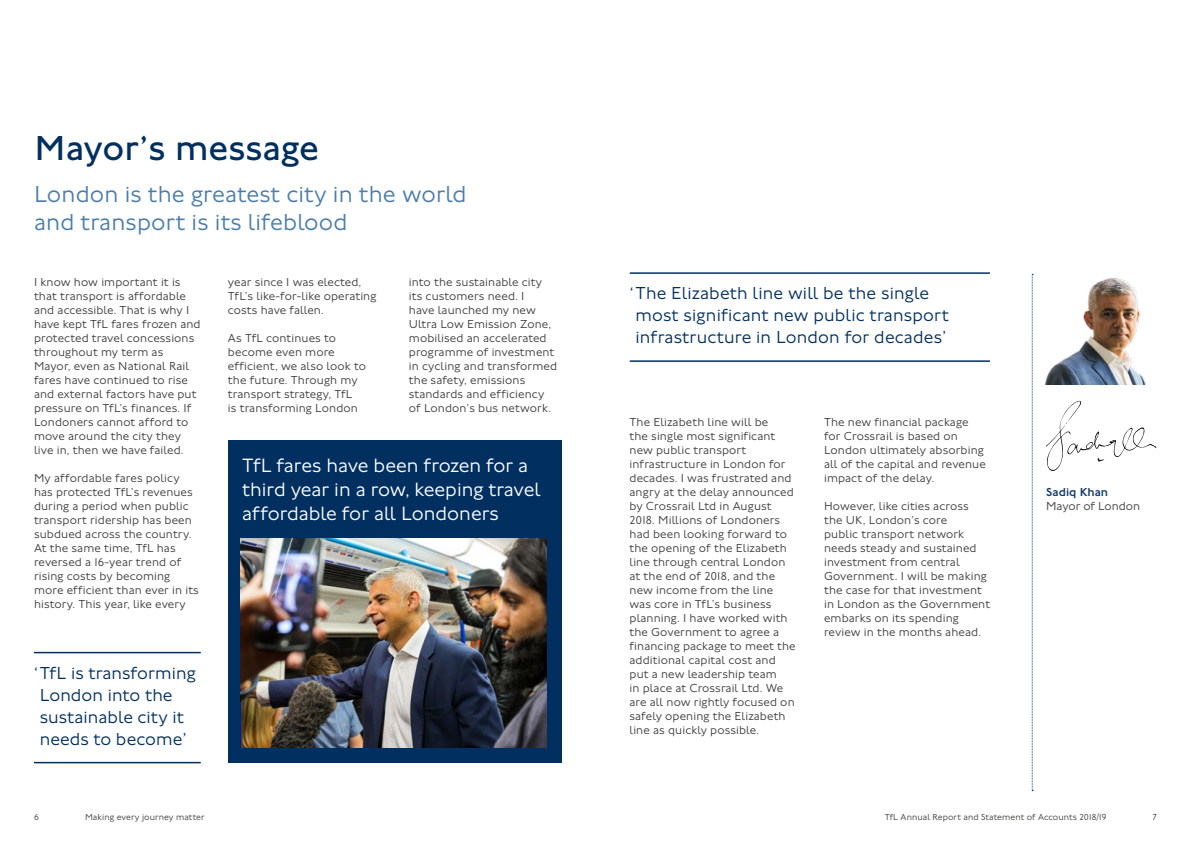
<style>
.page{position:relative;width:1191px;height:842px;background:#fff}
.page>*{position:absolute;margin:0;border:0;box-sizing:border-box;transform-origin:0 0}
.t1{font:36px "Johnston 100";letter-spacing:-.005em;color:#002f60}
.t2{font:300 24px/28px "Johnston 100";letter-spacing:.005em;color:#4a7dad}
.t3{font:300 20px/24px "Johnston 100";color:#fff}
.t4{font:300 18px/22px "Johnston 100";letter-spacing:.01em;color:#002f60}
.t5{font:300 12px/14px "Johnston 100";letter-spacing:.01em;color:#3c3c3b}
.t6{font:500 12px "Johnston 100";color:#123c6c}
.t7{font:300 9px "Johnston 100";letter-spacing:.01em;color:#3c3c3b}
</style>
<div class="page">
<img style="left:1045px;top:278px;width:101px;height:106px">
<svg style="left:1031px;top:274px;width:2px;height:517px"></svg>
<div style="left:228px;top:440px;width:333px;height:322px;background:#002f60"></div>
<img style="left:241px;top:539px;width:306px;height:209px">
<hr style="left:630px;top:272px;width:360px;height:2px;background:#002f60">
<hr style="left:630px;top:360px;width:360px;height:2px;background:#002f60">
<hr style="left:34px;top:652px;width:167px;height:1px;background:#002f60">
<hr style="left:34px;top:762px;width:167px;height:1px;background:#002f60">
<svg style="left:1045px;top:401px;width:111px;height:70px"></svg>
<h1 class="t1" style="left:35px;top:128px;width:286px">Mayor’s message</h1>
<h2 class="t2" style="left:34px;top:180px;width:434px">London is the greatest city in the world and transport is its lifeblood</h2>
<p class="t5" style="left:34px;top:275px;width:168px">I know how important it is that transport is affordable and accessible. That is why I have kept TfL fares frozen and protected travel concessions throughout my term as<br>Mayor, even as National Rail fares have continued to rise and external factors have put pressure on TfL’s finances. If<br>Londoners cannot afford to move around the city they live in, then we have failed.</p>
<p class="t5" style="left:34px;top:471px;width:166px">My affordable fares policy has protected TfL’s revenues during a period when public transport ridership has been subdued across the country.<br>At the same time, TfL has reversed a 16-year trend of rising costs by becoming more efficient than ever in its history. This year, like every</p>
<h3 class="t4" style="left:40px;top:662px;width:158px;text-indent:-6px">‘TfL is transforming<br>London into the sustainable city it needs to become’</h3>
<p class="t5" style="left:228px;top:275px;width:150px">year since I was elected,<br>TfL’s like-for-like operating costs have fallen.</p>
<p class="t5" style="left:228px;top:331px;width:139px">As TfL continues to become even more efficient, we also look to the future. Through my transport strategy, TfL<br>is transforming London</p>
<p class="t5" style="left:409px;top:275px;width:150px">into the sustainable city its customers need. I<br>have launched my new<br>Ultra Low Emission Zone, mobilised an accelerated programme of investment in cycling and transformed the safety, emissions standards and efficiency of London’s bus network.</p>
<h3 class="t3" style="left:242px;top:454px;width:300px">TfL fares have been frozen for a third year in a row, keeping travel affordable for all Londoners</h3>
<h3 class="t4" style="left:635px;top:283px;width:315px;text-indent:-6px">‘The Elizabeth line will be the single most significant new public transport infrastructure in London for decades’</h3>
<p class="t5" style="left:629px;top:415px;width:168px">The Elizabeth line will be<br>the single most significant new public transport infrastructure in London for decades. I was frustrated and angry at the delay announced by Crossrail Ltd in August<br>2018. Millions of Londoners had been looking forward to the opening of the Elizabeth line through central London at the end of 2018, and the new income from the line was core in TfL’s business planning. I have worked with the Government to agree a financing package to meet the additional capital cost and put a new leadership team<br>in place at Crossrail Ltd. We are all now rightly focused on safely opening the Elizabeth line as quickly possible.</p>
<p class="t5" style="left:824px;top:415px;width:163px">The new financial package for Crossrail is based on<br>London ultimately absorbing all of the capital and revenue impact of the delay.</p>
<p class="t5" style="left:824px;top:499px;width:168px">However, like cities across the UK, London’s core<br>public transport network needs steady and sustained investment from central<br>Government. I will be making the case for that investment in London as the Government embarks on its spending review in the months ahead.</p>
<p class="t6" style="left:1046px;top:485px;width:64px">Sadiq Khan</p>
<p class="t5" style="left:1046px;top:499px;width:95px">Mayor of London</p>
<p class="t7" style="left:34px;top:812px;width:6px">6</p>
<p class="t7" style="left:85px;top:812px;width:121px">Making every journey matter</p>
<p class="t7" style="left:884px;top:812px;width:223px">TfL Annual Report and Statement of Accounts 2018/19</p>
<p class="t7" style="left:1152px;top:812px;width:6px">7</p>
</div>
